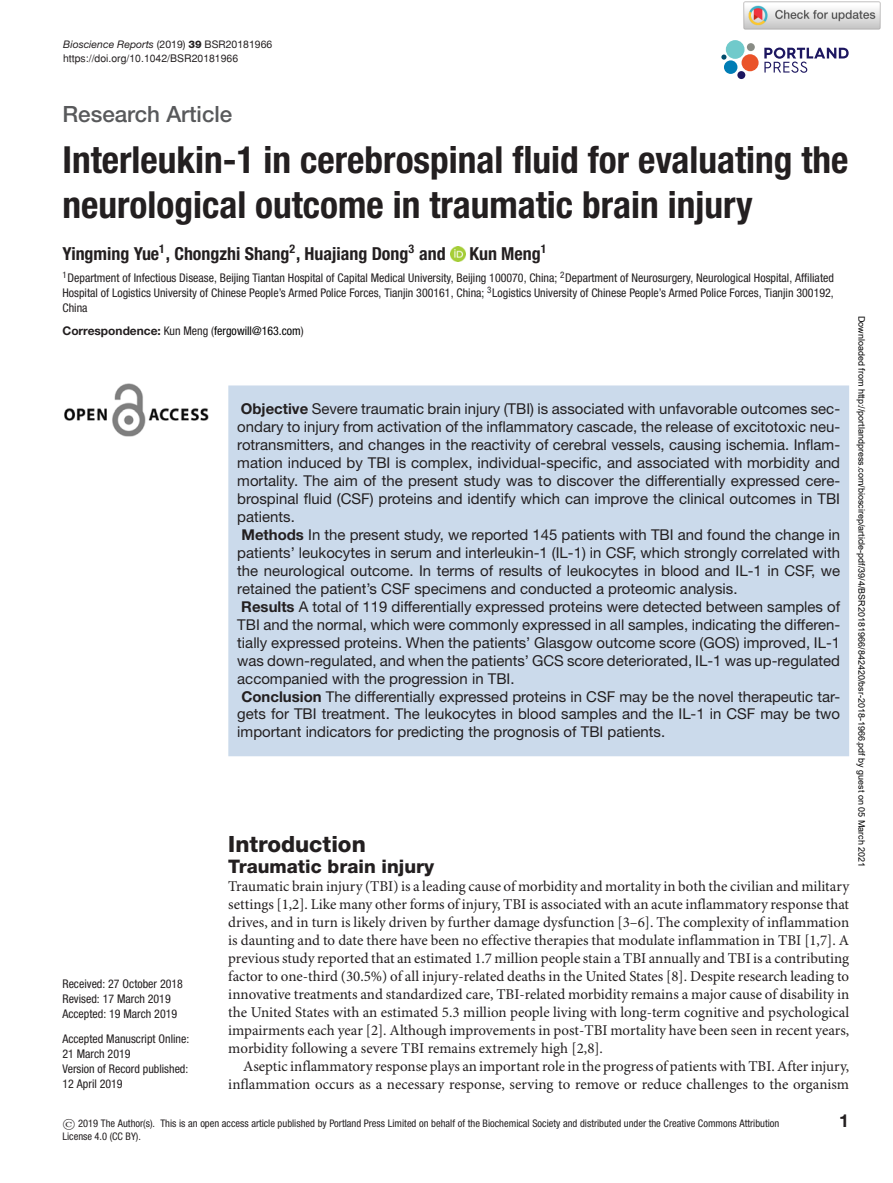
<style>
.page{position:relative;width:893px;height:1183px;background:#fff}
.page>*{position:absolute;margin:0;border:0;box-sizing:border-box;transform-origin:0 0}
.t1{font:700 condensed 37.35px/44.8px "Helvetica Neue LT Std";color:#231f20}
.t2{font:500 22.35px "Helvetica Neue LT Std";color:#58595b}
.t3{font:800 22.35px "Helvetica Neue LT Std";color:#231f20}
.t4{font:800 18.75px "Helvetica Neue LT Std";color:#231f20}
.t5{font:700 condensed 18px "Helvetica Neue LT Std";color:#231f20}
.t6{font:700 18px "Helvetica Neue LT Std";color:#231f20}
.t7{font:15px/18px "Helvetica Neue LT Std";color:#231f20}
.t8{font:15px/18px "Minion Pro";color:#231f20;text-align:justify}
.t9{font:condensed 12px/15px "Helvetica Neue LT Std";color:#231f20}
.t10{font:condensed 12px "Helvetica Neue LT Std";color:#000}
.t11{font:condensed 10.5px/13.5px "Helvetica Neue LT Std";color:#231f20}
.t12{font:italic 10.5px "Helvetica Neue LT Std";color:#231f20}
.t13{font:10.5px "Helvetica";color:#231f20}
.t14{font:9px "Arial";color:#000}
.s1{font-style:normal}
.s2{font-weight:800;font-style:normal}
.s3{font-weight:700;font-stretch:normal;color:#231f20}
.s4{color:#231f20}
.s5{font-weight:700}
.s6{font-family:"SFRM0700";font-stretch:normal}
</style>
<div class="page">
<svg style="left:764px;top:48px;width:85px;height:25px"></svg>
<div style="left:726px;top:40px;width:18px;height:19px;background:#70cacb;border-radius:50%"></div>
<div style="left:741px;top:54px;width:18px;height:17px;background:#ea5329;border-radius:50%"></div>
<div style="left:724px;top:60px;width:13px;height:14px;background:#007db5;border-radius:50%"></div>
<div style="left:737px;top:71px;width:8px;height:8px;background:#1d1760;border-radius:50%"></div>
<div style="left:747px;top:43px;width:8px;height:8px;background:#888c85;border-radius:50%"></div>
<svg style="left:721px;top:54px;width:5px;height:6px"></svg>
<img style="left:450px;top:246px;width:15px;height:15px">
<img style="left:64px;top:384px;width:145px;height:52px">
<div style="left:228px;top:385px;width:621px;height:371px;background:#cbdaeb"></div>
<img style="left:743px;top:1px;width:138px;height:29px">
<p class="t12" style="left:63px;top:40px;width:211px">Bioscience Reports <span class="s1">(2019)</span> <span class="s2">39</span> <span class="s1">BSR20181966</span></p>
<p class="t13" style="left:63px;top:54px;width:177px">https://doi.org/10.1042/BSR20181966</p>
<h2 class="t2" style="left:62px;top:106px;width:171px">Research Article</h2>
<h1 class="t1" style="left:62px;top:140px;width:787px">Interleukin-1 in cerebrospinal fluid for evaluating the neurological outcome in traumatic brain injury</h1>
<p class="t5" style="left:62px;top:246px;width:385px">Yingming Yue<sup>1</sup>, Chongzhi Shang<sup>2</sup>, Huajiang Dong<sup>3</sup> and</p>
<p class="t5" style="left:469px;top:246px;width:79px">Kun Meng<sup>1</sup></p>
<p class="t9" style="left:62px;top:271px;width:773px;text-align:justify"><sup>1</sup>Department of Infectious Disease, Beijing Tiantan Hospital of Capital Medical University, Beijing 100070, China; <sup>2</sup>Department of Neurosurgery, Neurological Hospital, Affiliated Hospital of Logistics University of Chinese People’s Armed Police Forces, Tianjin 300161, China; <sup>3</sup>Logistics University of Chinese People’s Armed Police Forces, Tianjin 300192, China</p>
<p class="t10" style="left:62px;top:326px;width:243px"><span class="s3">Correspondence:</span> <span class="s4">Kun Meng (</span>fergowill@163.com<span class="s4">)</span></p>
<p class="t14" style="left:865px;top:316px;width:553px;rotate:90deg">Downloaded from http://portlandpress.com/bioscirep/article-pdf/39/4/BSR20181966/842420/bsr-2018-1966.pdf by guest on 05 March 2021</p>
<p class="t7" style="left:237px;top:401px;width:604px"><span class="s5">Objective</span> Severe traumatic brain injury (TBI) is associated with unfavorable outcomes sec&shy;ondary to injury from activation of the inflammatory cascade, the release of excitotoxic neu&shy;rotransmitters, and changes in the reactivity of cerebral vessels, causing ischemia. Inflam&shy;mation induced by TBI is complex, individual-specific, and associated with morbidity and mortality. The aim of the present study was to discover the differentially expressed cere&shy;brospinal fluid (CSF) proteins and identify which can improve the clinical outcomes in TBI patients.<br><span class="s5">Methods</span> In the present study, we reported 145 patients with TBI and found the change in patients’ leukocytes in serum and interleukin-1 (IL-1) in CSF, which strongly correlated with the neurological outcome. In terms of results of leukocytes in blood and IL-1 in CSF, we retained the patient’s CSF specimens and conducted a proteomic analysis.<br><span class="s5">Results</span> A total of 119 differentially expressed proteins were detected between samples of TBI and the normal, which were commonly expressed in all samples, indicating the differen&shy;tially expressed proteins. When the patients’ Glasgow outcome score (GOS) improved, IL-1 was down-regulated, and when the patients’ GCS score deteriorated, IL-1 was up-regulated accompanied with the progression in TBI.<br><span class="s5">Conclusion</span> The differentially expressed proteins in CSF may be the novel therapeutic tar&shy;gets for TBI treatment. The leukocytes in blood samples and the IL-1 in CSF may be two important indicators for predicting the prognosis of TBI patients.</p>
<h2 class="t3" style="left:228px;top:835px;width:139px">Introduction</h2>
<p class="t4" style="left:228px;top:859px;width:207px">Traumatic brain injury</p>
<p class="t8" style="left:228px;top:878px;width:622px">Traumatic brain injury (TBI) is a leading cause of morbidity and mortality in both the civilian and military settings [1,2]. Like many other forms of injury, TBI is associated with an acute inflammatory response that drives, and in turn is likely driven by further damage dysfunction [3–6]. The complexity of inflammation is daunting and to date there have been no effective therapies that modulate inflammation in TBI [1,7]. A previous study reported that an estimated 1.7 million people stain a TBI annually and TBI is a contributing factor to one-third (30.5%) of all injury-related deaths in the United States [8]. Despite research leading to innovative treatments and standardized care, TBI-related morbidity remains a major cause of disability in the United States with an estimated 5.3 million people living with long-term cognitive and psychological impairments each year [2]. Although improvements in post-TBI mortality have been seen in recent years, morbidity following a severe TBI remains extremely high [2,8].</p>
<p class="t8" style="left:228px;top:1058px;width:622px;text-align:right">Aseptic inflammatory response plays an important role in the progress of patients with TBI. After injury, inflammation occurs as a necessary response, serving to remove or reduce challenges to the organism</p>
<p class="t11" style="left:62px;top:1117px;width:718px"><span class="s6">©</span> 2019 The Author(s). This is an open access article published by Portland Press Limited on behalf of the Biochemical Society and distributed under the Creative Commons Attribution<br>License 4.0 (CC BY).</p>
<p class="t6" style="left:839px;top:1113px;width:11px">1</p>
<p class="t9" style="left:62px;top:976px;width:122px">Received: 27 October 2018<br>Revised: 17 March 2019<br>Accepted: 19 March 2019</p>
<p class="t9" style="left:62px;top:1032px;width:128px">Accepted Manuscript Online:<br>21 March 2019<br>Version of Record published:<br>12 April 2019</p>
</div>
